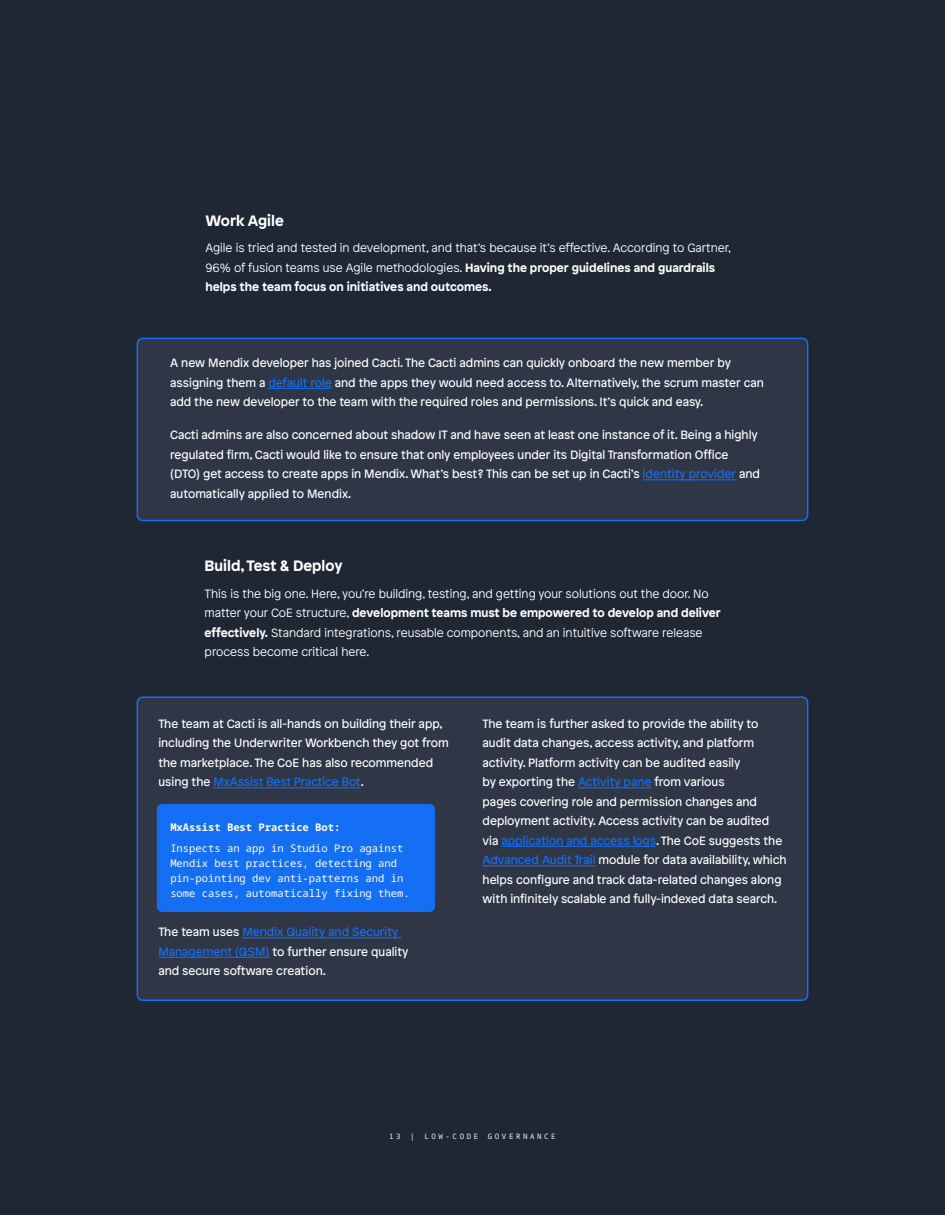
<style>
.page{position:relative;width:945px;height:1215px;background:#fff}
.page>*{position:absolute;margin:0;border:0;box-sizing:border-box;transform-origin:0 0}
.t1{font:700 15px "Patron";color:#fff}
.t2{font:12px/19.5px "Patron";color:#fff}
.t3{font:300 12px/19.5px "Patron";color:#fff}
.t4{font:10.5px/15px "Noto Sans Mono";color:#fff}
.t5{font:7.5px "Noto Sans Mono";letter-spacing:.34em;color:#f2f2f2}
.s1{font-weight:700}
.s2{color:#146ff4}
</style>
<div class="page">
<div style="left:1px;top:1px;width:943px;height:1213px;background:#1f2634"></div>
<div style="left:137px;top:338px;width:671px;height:183px;background:#2f3646;border-radius:5px"></div>
<div style="left:137px;top:338px;width:671px;height:183px;border:2px solid #146ff4;border-radius:5px"></div>
<hr style="left:268px;top:388px;width:64px;height:1px;background:#146ff4">
<hr style="left:643px;top:479px;width:93px;height:1px;background:#146ff4">
<div style="left:137px;top:697px;width:671px;height:303px;background:#2f3646;border-radius:5px"></div>
<hr style="left:214px;top:787px;width:147px;height:1px;background:#146ff4">
<hr style="left:242px;top:937px;width:159px;height:1px;background:#146ff4">
<hr style="left:158px;top:957px;width:111px;height:1px;background:#146ff4">
<hr style="left:578px;top:787px;width:73px;height:1px;background:#146ff4">
<hr style="left:502px;top:846px;width:154px;height:1px;background:#146ff4">
<hr style="left:483px;top:865px;width:113px;height:1px;background:#146ff4">
<div style="left:137px;top:696px;width:671px;height:305px;border:2px solid #146ff4;border-radius:5px"></div>
<div style="left:157px;top:804px;width:278px;height:108px;background:#146ff4;border-radius:5px"></div>
<p class="t1" style="left:206px;top:209px;width:80px">Work Agile</p>
<p class="t3" style="left:206px;top:238px;width:527px">Agile is tried and tested in development, and that’s because it’s effective. According to Gartner,<br>96% of fusion teams use Agile methodologies. <span class="s1">Having the proper guidelines and guardrails helps the team focus on initiatives and outcomes.</span></p>
<p class="t2" style="left:170px;top:353px;width:595px">A new Mendix developer has joined Cacti. The Cacti admins can quickly onboard the new member by assigning them a <span class="s2">default role</span> and the apps they would need access to. Alternatively, the scrum master can add the new developer to the team with the required roles and permissions. It’s quick and easy.</p>
<p class="t2" style="left:170px;top:425px;width:591px">Cacti admins are also concerned about shadow IT and have seen at least one instance of it. Being a highly regulated firm, Cacti would like to ensure that only employees under its Digital Transformation Office (DTO) get access to create apps in Mendix. What’s best? This can be set up in Cacti’s <span class="s2">identity provider</span> and automatically applied to Mendix.</p>
<p class="t1" style="left:205px;top:554px;width:139px">Build, Test &amp; Deploy</p>
<p class="t3" style="left:205px;top:583px;width:518px">This is the big one. Here, you’re building, testing, and getting your solutions out the door. No matter your CoE structure, <span class="s1">development teams must be empowered to develop and deliver effectively.</span> Standard integrations, reusable components, and an intuitive software release process become critical here.</p>
<p class="t2" style="left:158px;top:713px;width:292px">The team at Cacti is all-hands on building their app, including the Underwriter Workbench they got from the marketplace. The CoE has also recommended using the <span class="s2">MxAssist Best Practice Bot</span>.</p>
<p class="t4" style="left:170px;top:816px;width:235px;line-height:21px">MxAssist Best Practice Bot:<br>Inspects an app in Studio Pro against</p>
<p class="t4" style="left:170px;top:855px;width:241px">Mendix best practices, detecting and pin-pointing dev anti-patterns and in some cases, automatically fixing them.</p>
<p class="t2" style="left:158px;top:922px;width:252px">The team uses <span class="s2">Mendix Quality and Security<br>Management (QSM)</span> to further ensure quality and secure software creation.</p>
<p class="t2" style="left:483px;top:713px;width:306px">The team is further asked to provide the ability to audit data changes, access activity, and platform activity. Platform activity can be audited easily<br>by exporting the <span class="s2">Activity pane</span> from various<br>pages covering role and permission changes and deployment activity. Access activity can be audited via <span class="s2">application and access logs</span>. The CoE suggests the <span class="s2">Advanced Audit Trail</span> module for data availability, which helps configure and track data-related changes along with infinitely scalable and fully-indexed data search.</p>
<p class="t5" style="left:389px;top:1130px;width:13px">1 3</p>
<p class="t5" style="left:410px;top:1130px;width:6px">|</p>
<p class="t5" style="left:424px;top:1130px;width:55px">LOW-CODE</p>
<p class="t5" style="left:488px;top:1130px;width:69px">GOVERNANCE</p>
</div>
